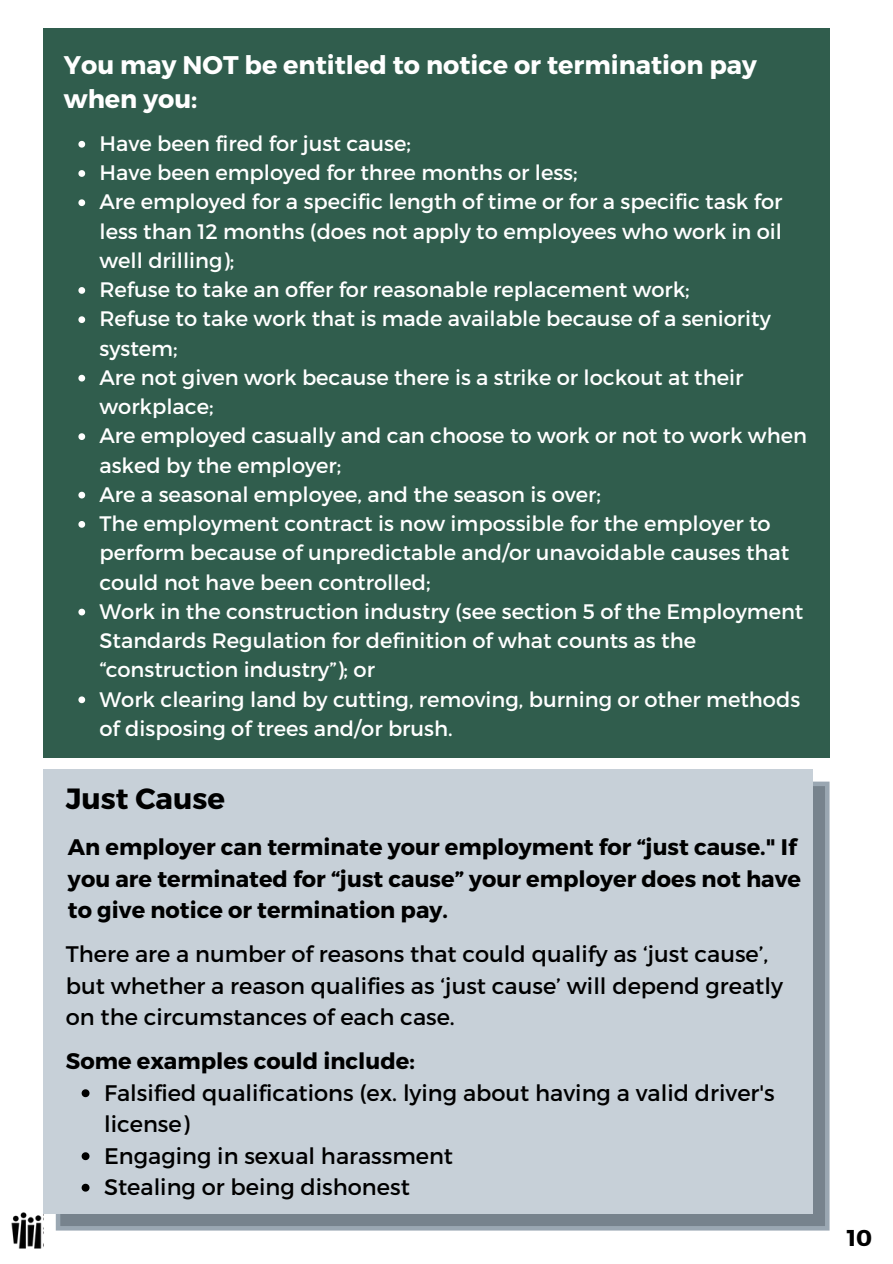
<style>
.page{position:relative;width:893px;height:1264px;background:#fff}
.page>*{position:absolute;margin:0;border:0;box-sizing:border-box;transform-origin:0 0}
.t1{font:700 29.25px "Montserrat";color:#000}
.t2{font:700 25.5px/34.8px "Montserrat";color:#fff}
.t3{font:700 22.8px "Montserrat";color:#000}
.t4{font:22.5px/31.5px "Montserrat";color:#000}
.t5{font:700 22.5px/31.5px "Montserrat";color:#000}
.t6{font:21px/29.2px "Montserrat";color:#fff}
</style>
<div class="page">
<img style="left:11px;top:1212px;width:33px;height:37px">
<div style="left:43px;top:28px;width:786px;height:730px;background:#305d4d"></div>
<svg style="left:78px;top:141px;width:7px;height:7px"></svg>
<svg style="left:78px;top:170px;width:7px;height:7px"></svg>
<svg style="left:78px;top:199px;width:7px;height:7px"></svg>
<svg style="left:78px;top:287px;width:7px;height:7px"></svg>
<svg style="left:78px;top:316px;width:7px;height:7px"></svg>
<svg style="left:78px;top:375px;width:7px;height:6px"></svg>
<svg style="left:78px;top:433px;width:7px;height:7px"></svg>
<svg style="left:78px;top:492px;width:7px;height:6px"></svg>
<svg style="left:78px;top:521px;width:7px;height:6px"></svg>
<svg style="left:78px;top:608px;width:7px;height:7px"></svg>
<svg style="left:78px;top:696px;width:7px;height:7px"></svg>
<svg style="left:56px;top:781px;width:773px;height:449px;background:#84909a"></svg>
<div style="left:43px;top:769px;width:769px;height:444px;background:#c7d0d8"></div>
<svg style="left:82px;top:1089px;width:7px;height:8px"></svg>
<svg style="left:82px;top:1152px;width:7px;height:8px"></svg>
<svg style="left:82px;top:1183px;width:7px;height:8px"></svg>
<p class="t2" style="left:64px;top:46px;width:694px">You may NOT be entitled to notice or termination pay when you:</p>
<p class="t6" style="left:99px;top:128px;width:313px">Have been fired for just cause;</p>
<p class="t6" style="left:99px;top:157px;width:479px">Have been employed for three months or less;</p>
<p class="t6" style="left:99px;top:186px;width:684px;text-align:justify">Are employed for a specific length of time or for a specific task for less than 12 months (does not apply to employees who work in oil well drilling);</p>
<p class="t6" style="left:99px;top:274px;width:592px">Refuse to take an offer for reasonable replacement work;</p>
<p class="t6" style="left:99px;top:303px;width:672px">Refuse to take work that is made available because of a seniority system;</p>
<p class="t6" style="left:99px;top:362px;width:645px">Are not given work because there is a strike or lockout at their workplace;</p>
<p class="t6" style="left:99px;top:420px;width:709px">Are employed casually and can choose to work or not to work when asked by the employer;</p>
<p class="t6" style="left:99px;top:478px;width:503px">Are a seasonal employee, and the season is over;</p>
<p class="t6" style="left:99px;top:508px;width:691px">The employment contract is now impossible for the employer to perform because of unpredictable and/or unavoidable causes that could not have been controlled;</p>
<p class="t6" style="left:99px;top:595px;width:705px">Work in the construction industry (see section 5 of the Employment<br>Standards Regulation for definition of what counts as the “construction industry”); or</p>
<p class="t6" style="left:99px;top:683px;width:702px">Work clearing land by cutting, removing, burning or other methods of disposing of trees and/or brush.</p>
<p class="t1" style="left:66px;top:779px;width:161px">Just Cause</p>
<p class="t5" style="left:68px;top:830px;width:734px">An employer can terminate your employment for “just cause." If you are terminated for “just cause” your employer does not have to give notice or termination pay.</p>
<p class="t4" style="left:66px;top:937px;width:718px">There are a number of reasons that could qualify as ‘just cause’, but whether a reason qualifies as ‘just cause’ will depend greatly on the circumstances of each case.</p>
<p class="t5" style="left:66px;top:1044px;width:350px">Some examples could include:</p>
<p class="t4" style="left:104px;top:1075px;width:672px">Falsified qualifications (ex. lying about having a valid driver's license)</p>
<p class="t4" style="left:104px;top:1138px;width:350px">Engaging in sexual harassment</p>
<p class="t4" style="left:104px;top:1170px;width:307px">Stealing or being dishonest</p>
<p class="t3" style="left:846px;top:1223px;width:27px">10</p>
</div>
